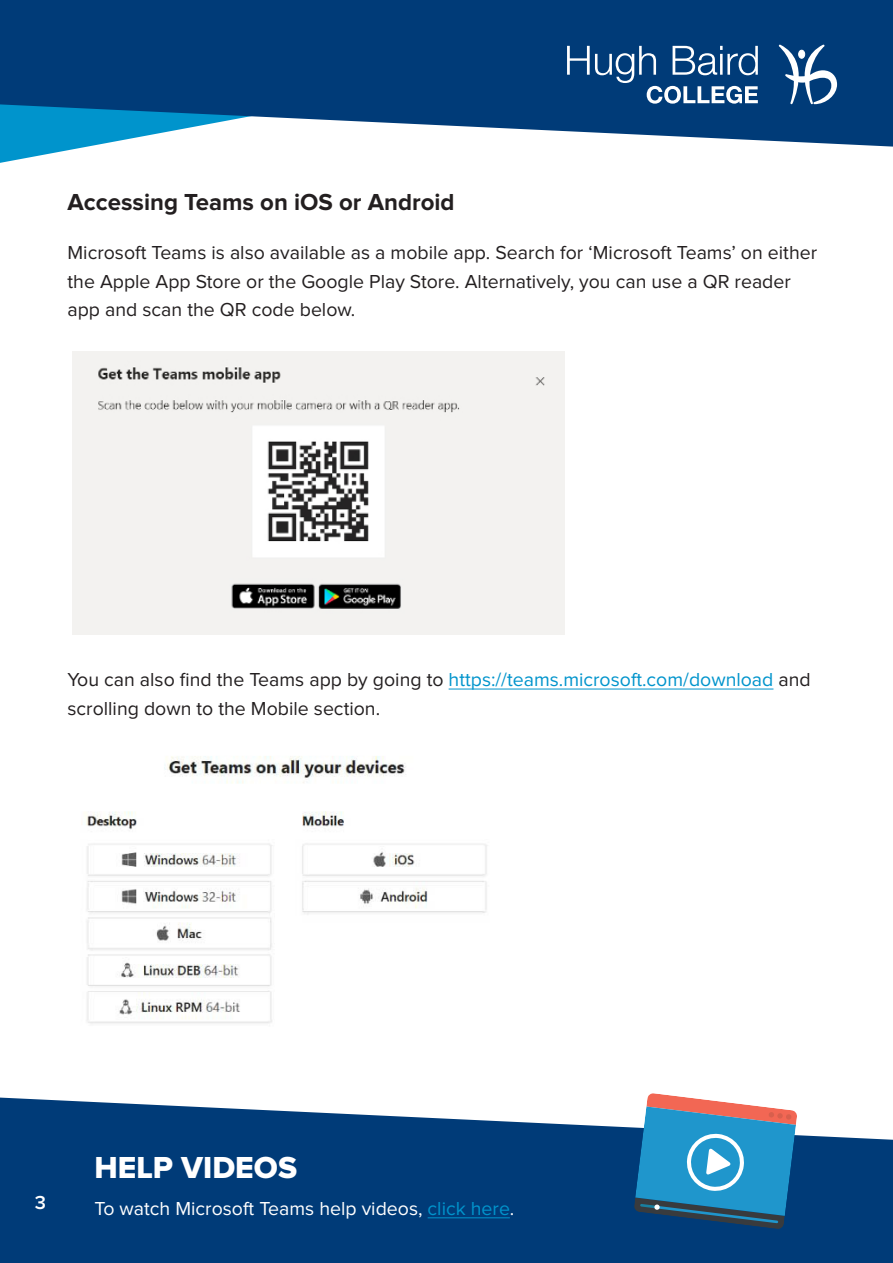
<style>
.page{position:relative;width:893px;height:1263px;background:#fff}
.page>*{position:absolute;margin:0;border:0;box-sizing:border-box;transform-origin:0 0}
.header_1_white{font:31.5px "Proxima Nova Extrabld";color:#fff}
.header_2{font:700 24px "Proxima Nova";color:#231f20}
.body{font:19.5px/28.5px "Proxima Nova";color:#231f20}
.body-2{font:19.5px "Proxima Nova";color:#fff}
.body-3{font:600 19.5px "Proxima Nova";color:#fff}
.s1{color:#0094cc}
</style>
<div class="page">
<svg style="left:0;top:147px;width:85px;height:16px"></svg>
<svg style="left:0;top:0;width:893px;height:147px;background:#1b558b"></svg>
<svg style="left:567px;top:46px;width:191px;height:58px;background:#356494"></svg>
<svg style="left:779px;top:45px;width:58px;height:59px"></svg>
<svg style="left:0;top:1097px;width:893px;height:166px;background:#1b5086"></svg>
<hr style="left:428px;top:1217px;width:82px;height:1px;background:#0094cc">
<svg style="left:634px;top:1093px;width:163px;height:136px;background:#4d8eb3"></svg>
<hr style="left:449px;top:689px;width:324px;height:1px;background:#0094cc">
<img style="left:72px;top:351px;width:492px;height:284px">
<img style="left:84px;top:756px;width:403px;height:268px">
<p class="header_2" style="left:68px;top:191px;width:389px">Accessing Teams on iOS or Android</p>
<p class="body" style="left:68px;top:239px;width:751px">Microsoft Teams is also available as a mobile app. Search for ‘Microsoft Teams’ on either the Apple App Store or the Google Play Store. Alternatively, you can use a QR reader app and scan the QR code below.</p>
<p class="body" style="left:68px;top:666px;width:745px">You can also find the Teams app by going to <span class="s1">https://teams.microsoft.com/download</span> and scrolling down to the Mobile section.</p>
<p class="body-3" style="left:35px;top:1193px;width:13px">3</p>
<p class="header_1_white" style="left:94px;top:1153px;width:204px">HELP VIDEOS</p>
<p class="body-2" style="left:94px;top:1200px;width:421px">To watch Microsoft Teams help videos, <span class="s1">click here</span>.</p>
</div>
